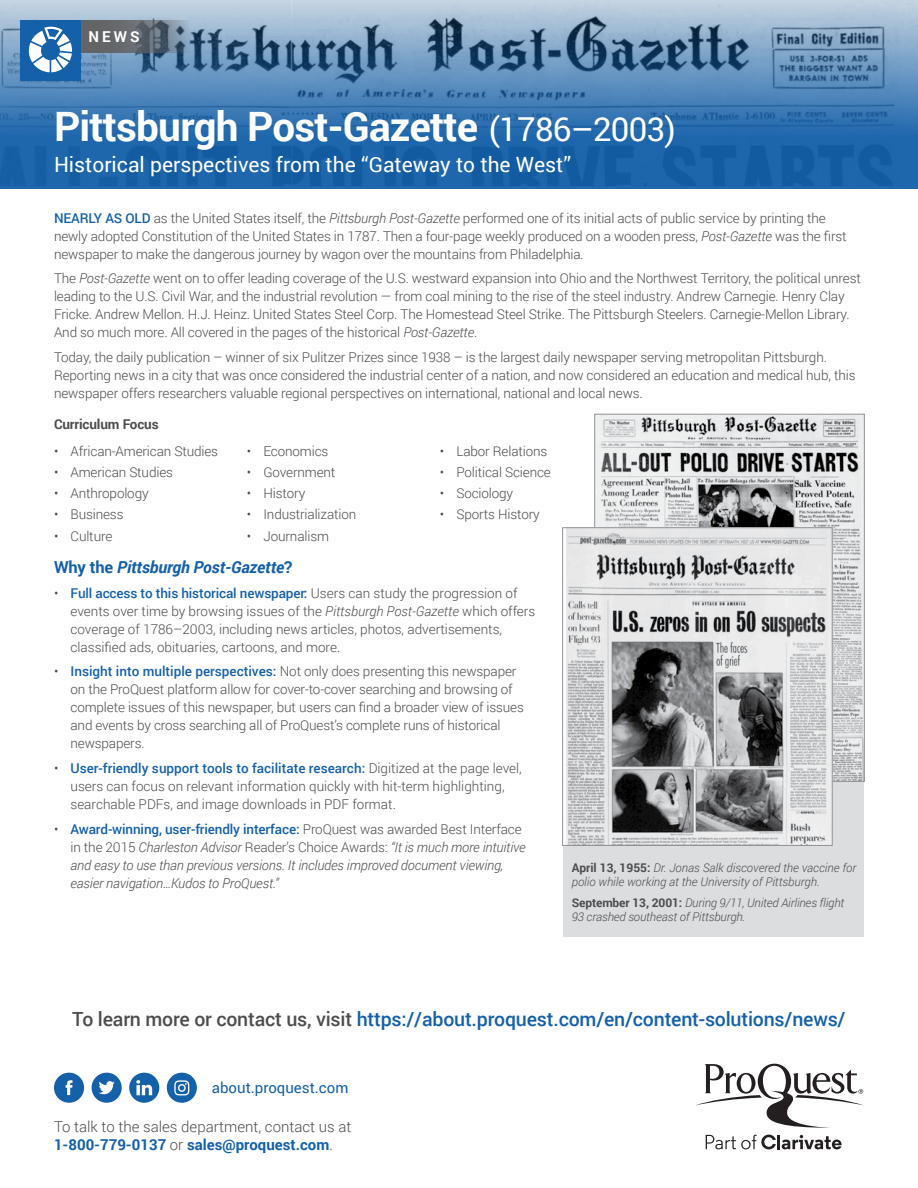
<style>
.page{position:relative;width:918px;height:1188px;background:#fff}
.page>*{position:absolute;margin:0;border:0;box-sizing:border-box;transform-origin:0 0}
.t1{font:700 40.5px "Roboto";letter-spacing:-.02em;color:#fff}
.t2{font:21px "Roboto";color:#fff}
.t3{font:500 19.5px "Roboto";letter-spacing:-.01em;color:#1460a9}
.t4{font:italic 700 16.5px "Roboto";letter-spacing:-.01em;color:#1460a9}
.t5{font:300 15px/18px "Roboto";color:#4d4d4f}
.t6{font:15px "Roboto";color:#1460a9}
.t7{font:700 15px "Roboto";color:#fff}
.t8{font:300 13.5px/18px "Roboto";letter-spacing:-.01em;color:#4d4d4f}
.t9{font:italic 300 13.5px/18px "Roboto";letter-spacing:-.01em;color:#4d4d4f}
.t10{font:700 13.5px "Roboto";letter-spacing:-.01em;color:#4d4d4f}
.t11{font:italic 300 12px/14.2px "Roboto";color:#4d4d4f}
.s1{font-weight:400;font-size:33px}
.s2{font-weight:500;color:#1460a9}
.s3{font-style:italic}
.s4{font-style:normal}
.s5{font-weight:500;font-style:normal;color:#1460a9}
.s6{font-weight:700;font-style:normal}
.s7{color:#4d4d4f}
.s8{font-weight:700;color:#1460a9}
</style>
<div class="page">
<div style="left:563px;top:732px;width:301px;height:205px;background:#dcddde"></div>
<svg style="left:0;top:0;width:918px;height:189px;background:#4d81b4"></svg>
<svg style="left:81px;top:20px;width:115px;height:33px;background:#65707a"></svg>
<div style="left:20px;top:20px;width:61px;height:61px;background:#1460a9"></div>
<svg style="left:29px;top:27px;width:43px;height:45px"></svg>
<img style="left:597px;top:416px;width:266px;height:364px">
<img style="left:564px;top:530px;width:266px;height:314px">
<div style="left:562px;top:528px;width:270px;height:318px;border:1px solid #919195"></div>
<div style="left:54px;top:1073px;width:30px;height:30px;background:#1460a9;border-radius:50%"></div>
<svg style="left:66px;top:1080px;width:7px;height:15px"></svg>
<div style="left:92px;top:1073px;width:30px;height:30px;background:#1460a9;border-radius:50%"></div>
<svg style="left:99px;top:1081px;width:16px;height:13px"></svg>
<div style="left:167px;top:1073px;width:30px;height:30px;background:#1460a9;border-radius:50%"></div>
<svg style="left:174px;top:1080px;width:15px;height:15px"></svg>
<div style="left:129px;top:1073px;width:30px;height:30px;background:#1460a9;border-radius:50%"></div>
<svg style="left:136px;top:1080px;width:16px;height:15px"></svg>
<svg style="left:695px;top:1064px;width:169px;height:64px"></svg>
<svg style="left:706px;top:1135px;width:70px;height:14px"></svg>
<hr style="left:777px;top:1135px;width:3px;height:14px;background:#231f20">
<svg style="left:782px;top:1135px;width:60px;height:14px"></svg>
<p class="t7" style="left:88px;top:26px;width:53px">NEWS</p>
<h1 class="t1" style="left:54px;top:98px;width:623px">Pittsburgh Post-Gazette <span class="s1">(1786–2003)</span></h1>
<h2 class="t2" style="left:54px;top:150px;width:519px">Historical perspectives from the “Gateway to the West”</h2>
<p class="t8" style="left:54px;top:208px;width:794px"><span class="s2">NEARLY AS OLD</span> as the United States itself, the <span class="s3">Pittsburgh Post-Gazette</span> performed one of its initial acts of public service by printing the newly adopted Constitution of the United States in 1787. Then a four-page weekly produced on a wooden press, <span class="s3">Post-Gazette</span> was the first newspaper to make the dangerous journey by wagon over the mountains from Philadelphia.</p>
<p class="t8" style="left:54px;top:269px;width:808px">The <span class="s3">Post-Gazette</span> went on to offer leading coverage of the U.S. westward expansion into Ohio and the Northwest Territory, the political unrest leading to the U.S. Civil War, and the industrial revolution — from coal mining to the rise of the steel industry. Andrew Carnegie. Henry Clay Fricke. Andrew Mellon. H.J. Heinz. United States Steel Corp. The Homestead Steel Strike. The Pittsburgh Steelers. Carnegie-Mellon Library.<br>And so much more. All covered in the pages of the historical <span class="s3">Post-Gazette</span>.</p>
<p class="t8" style="left:54px;top:348px;width:803px">Today, the daily publication – winner of six Pulitzer Prizes since 1938 – is the largest daily newspaper serving metropolitan Pittsburgh.<br>Reporting news in a city that was once considered the industrial center of a nation, and now considered an education and medical hub, this newspaper offers researchers valuable regional perspectives on international, national and local news.</p>
<p class="t10" style="left:54px;top:415px;width:106px">Curriculum Focus</p>
<p class="t8" style="left:54px;top:442px;width:166px">• African-American Studies</p>
<p class="t8" style="left:54px;top:463px;width:121px">• American Studies</p>
<p class="t8" style="left:54px;top:484px;width:96px">• Anthropology</p>
<p class="t8" style="left:54px;top:505px;width:71px">• Business</p>
<p class="t8" style="left:54px;top:526px;width:60px">• Culture</p>
<p class="t8" style="left:440px;top:441px;width:109px">• Labor Relations</p>
<p class="t8" style="left:440px;top:463px;width:112px">• Political Science</p>
<p class="t8" style="left:440px;top:484px;width:75px">• Sociology</p>
<p class="t8" style="left:440px;top:505px;width:101px">• Sports History</p>
<p class="t8" style="left:247px;top:441px;width:83px">• Economics</p>
<p class="t8" style="left:247px;top:463px;width:90px">• Government</p>
<p class="t8" style="left:247px;top:484px;width:60px">• History</p>
<p class="t8" style="left:247px;top:505px;width:111px">• Industrialization</p>
<p class="t8" style="left:247px;top:526px;width:84px">• Journalism</p>
<p class="t4" style="left:54px;top:555px;width:240px"><span class="s4">Why the</span> Pittsburgh Post-Gazette<span class="s4">?</span></p>
<p class="t8" style="left:70px;top:584px;width:466px;text-indent:-16px">• <span class="s2">Full access to this historical newspaper:</span> Users can study the progression of events over time by browsing issues of the <span class="s3">Pittsburgh Post-Gazette</span> which offers coverage of 1786–2003, including news articles, photos, advertisements, classified ads, obituaries, cartoons, and more.</p>
<p class="t8" style="left:70px;top:662px;width:455px;text-indent:-16px">• <span class="s2">Insight into multiple perspectives:</span> Not only does presenting this newspaper on the ProQuest platform allow for cover-to-cover searching and browsing of complete issues of this newspaper, but users can find a broader view of issues and events by cross searching all of ProQuest’s complete runs of historical newspapers.</p>
<p class="t8" style="left:70px;top:759px;width:453px;text-indent:-16px">• <span class="s2">User-friendly support tools to facilitate research:</span> Digitized at the page level, users can focus on relevant information quickly with hit-term highlighting, searchable PDFs, and image downloads in PDF format.</p>
<p class="t9" style="left:70px;top:820px;width:457px;text-indent:-16px"><span class="s4">•</span> <span class="s5">Award-winning, user-friendly interface:</span> <span class="s4">ProQuest was awarded Best Interface in the 2015</span> Charleston Advisor <span class="s4">Reader’s Choice Awards:</span> “It is much more intuitive and easy to use than previous versions. It includes improved document viewing, easier navigation…Kudos to ProQuest.”</p>
<p class="t11" style="left:572px;top:860px;width:286px"><span class="s6">April 13, 1955:</span> Dr. Jonas Salk discovered the vaccine for polio while working at the University of Pittsburgh.</p>
<p class="t11" style="left:572px;top:895px;width:274px"><span class="s6">September 13, 2001:</span> During 9/11, United Airlines flight<br>93 crashed southeast of Pittsburgh.</p>
<h3 class="t3" style="left:72px;top:1005px;width:775px"><span class="s7">To learn more or contact us, visit</span> https://about.proquest.com/en/content-solutions/news/</h3>
<p class="t6" style="left:212px;top:1077px;width:138px">about.proquest.com</p>
<p class="t5" style="left:54px;top:1117px;width:299px">To talk to the sales department, contact us at<br><span class="s8">1-800-779-0137</span> or <span class="s8">sales@proquest.com</span>.</p>
</div>
